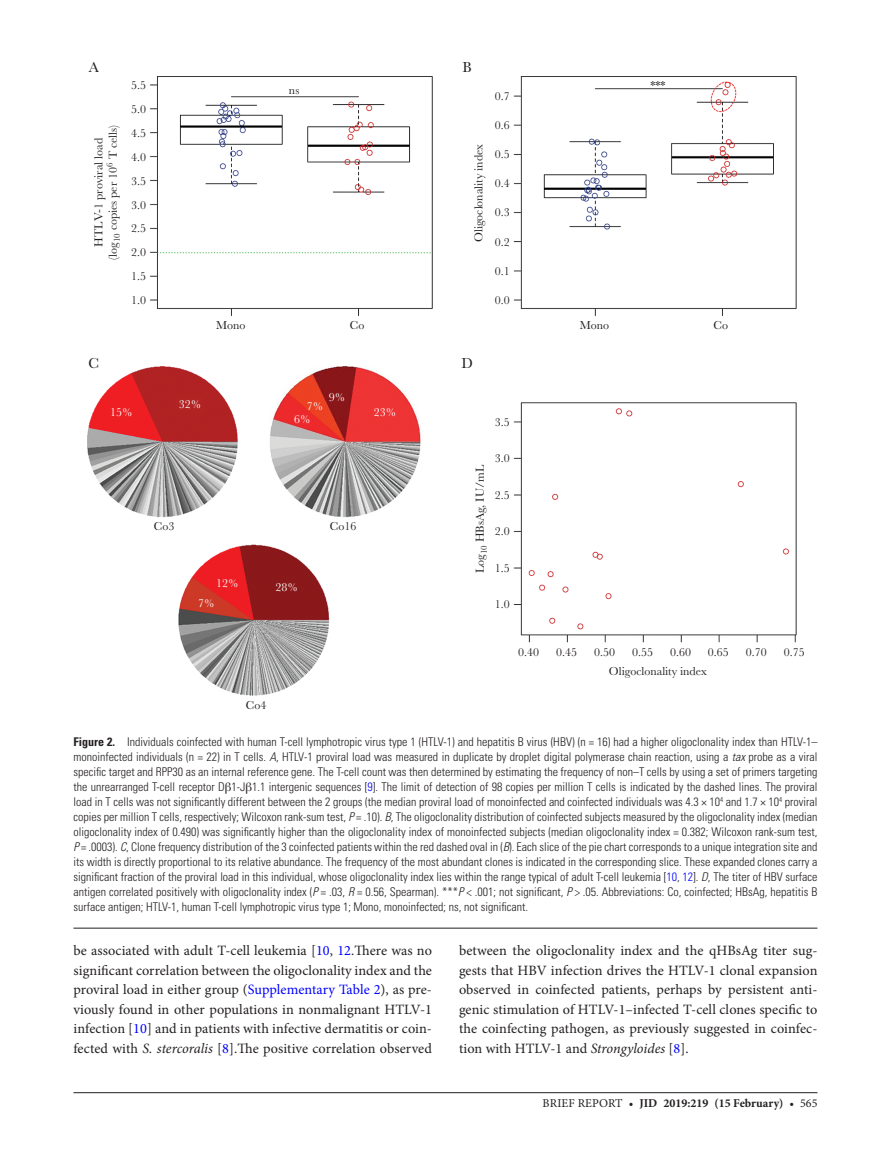
<style>
.page{position:relative;width:891px;height:1174px;background:#fff}
.page>*{position:absolute;margin:0;border:0;box-sizing:border-box;transform-origin:0 0}
.t1{font:15px "Baskerville MT Std";color:#231f20}
.t2{font:14.25px/19.5px "Minion Pro";letter-spacing:.005em;color:#231f20;text-align:justify}
.t3{font:300 condensed 12px/15px "Univers LT Std";color:#231f20;text-align:justify}
.t4{font:12px/23.9px "Baskerville MT Std";color:#231f20;text-align:justify}
.t5{font:700 12px "Minion Pro";color:#231f20}
.t6{font:12px "Baskerville MT Std";color:#fff}
.s1{font-weight:700}
.s2{font-style:italic}
.s3{font-family:"Gandhari Unicode";font-weight:400;font-stretch:normal}
.s4{color:#00f}
.s5{font-weight:400}
</style>
<div class="page">
<hr style="left:74px;top:1092px;width:744px;height:1px;background:#231f20">
<hr style="left:74px;top:928px;width:744px;height:1px;background:#231f20">
<img style="left:87px;top:76px;width:710px;height:620px">
<p class="t1" style="left:89px;top:58px;width:12px">A</p>
<p class="t1" style="left:462px;top:58px;width:11px">B</p>
<p class="t4" style="left:92px;top:260px;width:136px;line-height:14.4px;text-align:center;rotate:-90deg">HTLV-1 proviral load (log<sub>10</sub> copies per 10<sup>6</sup> T cells)</p>
<p class="t4" style="left:131px;top:74px;width:16px">5.5</p>
<p class="t4" style="left:131px;top:97px;width:16px">5.0</p>
<p class="t4" style="left:131px;top:121px;width:16px">4.5<br>4.0<br>3.5</p>
<p class="t4" style="left:131px;top:193px;width:16px">3.0<br>2.5<br>2.0<br>1.5<br>1.0</p>
<p class="t4" style="left:289px;top:78px;width:12px">ns</p>
<p class="t4" style="left:467px;top:242px;width:99px;rotate:-90deg">Oligoclonality index</p>
<p class="t4" style="left:495px;top:84px;width:16px">0.7</p>
<p class="t4" style="left:495px;top:113px;width:16px">0.6</p>
<p class="t4" style="left:495px;top:142px;width:16px">0.5</p>
<p class="t4" style="left:495px;top:172px;width:16px">0.4</p>
<p class="t4" style="left:495px;top:201px;width:16px">0.3</p>
<p class="t4" style="left:495px;top:230px;width:16px">0.2</p>
<p class="t4" style="left:495px;top:259px;width:16px">0.1</p>
<p class="t4" style="left:495px;top:288px;width:16px">0.0</p>
<p class="t4" style="left:216px;top:313px;width:31px">Mono</p>
<p class="t4" style="left:350px;top:313px;width:16px">Co</p>
<p class="t4" style="left:580px;top:313px;width:31px">Mono</p>
<p class="t1" style="left:88px;top:355px;width:12px">C</p>
<p class="t1" style="left:461px;top:355px;width:13px">D</p>
<p class="t6" style="left:110px;top:405px;width:24px">15%</p>
<p class="t6" style="left:179px;top:397px;width:24px">32%</p>
<p class="t6" style="left:329px;top:390px;width:18px">9%</p>
<p class="t6" style="left:307px;top:399px;width:18px">7%</p>
<p class="t6" style="left:294px;top:412px;width:18px">6%</p>
<p class="t6" style="left:374px;top:405px;width:24px">23%</p>
<p class="t4" style="left:154px;top:515px;width:22px">Co3</p>
<p class="t4" style="left:330px;top:515px;width:28px">Co16</p>
<p class="t6" style="left:216px;top:576px;width:24px">12%</p>
<p class="t6" style="left:275px;top:580px;width:24px">28%</p>
<p class="t6" style="left:198px;top:596px;width:18px">7%</p>
<p class="t4" style="left:468px;top:573px;width:110px;rotate:-90deg">Log<sub>10</sub> HBsAg, IU/mL</p>
<p class="t4" style="left:495px;top:410px;width:16px">3.5</p>
<p class="t4" style="left:495px;top:446px;width:16px">3.0</p>
<p class="t4" style="left:495px;top:483px;width:16px">2.5</p>
<p class="t4" style="left:495px;top:519px;width:16px">2.0</p>
<p class="t4" style="left:495px;top:556px;width:16px">1.5</p>
<p class="t4" style="left:495px;top:592px;width:16px">1.0</p>
<p class="t4" style="left:650px;top:74px;width:17px">***</p>
<p class="t4" style="left:714px;top:313px;width:16px">Co</p>
<p class="t4" style="left:246px;top:694px;width:22px">Co4</p>
<p class="t4" style="left:708px;top:640px;width:22px">0.65</p>
<p class="t4" style="left:746px;top:640px;width:22px">0.70</p>
<p class="t4" style="left:784px;top:640px;width:22px">0.75</p>
<p class="t4" style="left:518px;top:640px;width:22px">0.40</p>
<p class="t4" style="left:556px;top:640px;width:22px">0.45</p>
<p class="t4" style="left:594px;top:640px;width:22px">0.50</p>
<p class="t4" style="left:632px;top:640px;width:22px">0.55</p>
<p class="t4" style="left:609px;top:642px;width:99px;line-height:19px;text-indent:61px">0.60<br>Oligoclonality index</p>
<p class="t3" style="left:74px;top:734px;width:746px"><span class="s1">Figure 2.</span> Individuals coinfected with human T-cell lymphotropic virus type 1 (HTLV-1) and hepatitis B virus (HBV) (n = 16) had a higher oligoclonality index than HTLV-1– monoinfected individuals (n = 22) in T cells. <span class="s2">A</span>, HTLV-1 proviral load was measured in duplicate by droplet digital polymerase chain reaction, using a <span class="s2">tax</span> probe as a viral specific target and RPP30 as an internal reference gene. The T-cell count was then determined by estimating the frequency of non–T cells by using a set of primers targeting the unrearranged T-cell receptor D<span class="s3">β</span>1-J<span class="s3">β</span>1.1 intergenic sequences [<span class="s4">9</span>]. The limit of detection of 98 copies per million T cells is indicated by the dashed lines. The proviral load in T cells was not significantly different between the 2 groups (the median proviral load of monoinfected and coinfected individuals was 4.3 × 10<sup>4</sup> and 1.7 × 10<sup>4</sup> proviral copies per million T cells, respectively; Wilcoxon rank-sum test, <span class="s2">P</span> = .10). <span class="s2">B</span>, The oligoclonality distribution of coinfected subjects measured by the oligoclonality index (median oligoclonality index of 0.490) was significantly higher than the oligoclonality index of monoinfected subjects (median oligoclonality index = 0.382; Wilcoxon rank-sum test, <span class="s2">P</span> = .0003). <span class="s2">C</span>, Clone frequency distribution of the 3 coinfected patients within the red dashed oval in (<span class="s2">B</span>). Each slice of the pie chart corresponds to a unique integration site and its width is directly proportional to its relative abundance. The frequency of the most abundant clones is indicated in the corresponding slice. These expanded clones carry a significant fraction of the proviral load in this individual, whose oligoclonality index lies within the range typical of adult T-cell leukemia [<span class="s4">10</span>, <span class="s4">12</span>]. <span class="s2">D</span>, The titer of HBV surface antigen correlated positively with oligoclonality index (<span class="s2">P</span> = .03, <span class="s2">R</span> = 0.56, Spearman). ***<span class="s2">P</span> &lt; .001; not significant, <span class="s2">P</span> &gt; .05. Abbreviations: Co, coinfected; HBsAg, hepatitis B surface antigen; HTLV-1, human T-cell lymphotropic virus type 1; Mono, monoinfected; ns, not significant.</p>
<p class="t2" style="left:74px;top:941px;width:360px">be associated with adult T-cell leukemia [<span class="s4">10</span>, <span class="s4">12</span>.There was no significant correlation between the oligoclonality index and the proviral load in either group (<span class="s4">Supplementary Table 2</span>), as pre&shy;viously found in other populations in nonmalignant HTLV-1 infection [<span class="s4">10</span>] and in patients with infective dermatitis or coin&shy;fected with <span class="s2">S. stercoralis</span> [<span class="s4">8</span>].The positive correlation observed</p>
<p class="t2" style="left:459px;top:941px;width:360px">between the oligoclonality index and the qHBsAg titer sug&shy;gests that HBV infection drives the HTLV-1 clonal expansion observed in coinfected patients, perhaps by persistent anti&shy;genic stimulation of HTLV-1–infected T-cell clones specific to the coinfecting pathogen, as previously suggested in coinfec&shy;tion with HTLV-1 and <span class="s2">Strongyloides</span> [<span class="s4">8</span>].</p>
<p class="t5" style="left:543px;top:1094px;width:276px"><span class="s5">BRIEF REPORT •</span> JID 2019:219 (15 February) <span class="s5">• 565</span></p>
</div>
